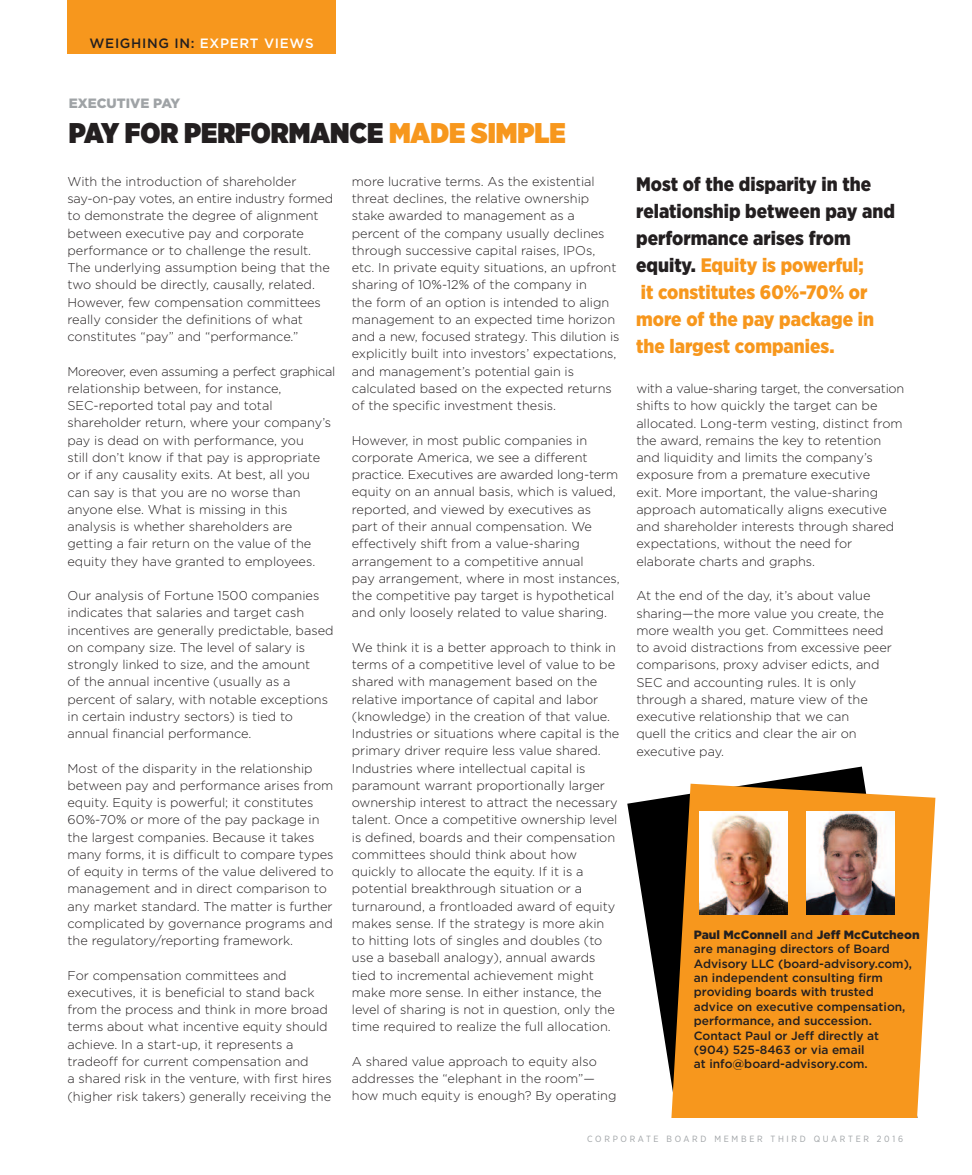
<style>
.page{position:relative;width:972px;height:1175px;background:#fff}
.page>*{position:absolute;margin:0;border:0;box-sizing:border-box;transform-origin:0 0}
.t1{font:900 28.5px "Gotham Narrow";color:#231f20}
.t2{font:900 19.5px/27px "Gotham Narrow";color:#f7971d}
.t3{font:500 13.5px "Gotham";letter-spacing:.05em;color:#231f20}
.t4{font:900 13.5px "Gotham";color:#9fa3a6}
.t5{font:300 12.75px/17.2px "Gotham";color:#231f20}
.t6{font:500 12px/14.4px "Gotham";color:#231f20}
.t7{font:9px "Gotham Narrow";letter-spacing:.3em;color:#9fa3a6}
.s1{color:#fff}
.s2{color:#f7971d}
.s3{color:#231f20}
.s4{font-weight:900}
</style>
<div class="page">
<svg style="left:627px;top:766px;width:238px;height:301px"></svg>
<svg style="left:669px;top:783px;width:266px;height:335px;background:#e79329"></svg>
<div style="left:68px;top:0;width:268px;height:54px;background:#f7971d"></div>
<img style="left:700px;top:811px;width:88px;height:103px">
<img style="left:806px;top:811px;width:88px;height:103px">
<p class="t3" style="left:90px;top:39px;width:226px">WEIGHING IN: <span class="s1">EXPERT VIEWS</span></p>
<p class="t4" style="left:69px;top:99px;width:113px">EXECUTIVE PAY</p>
<h1 class="t1" style="left:69px;top:123px;width:498px">PAY FOR PERFORMANCE <span class="s2">MADE SIMPLE</span></h1>
<p class="t5" style="left:67px;top:174px;width:267px">With the introduction of shareholder say-on-pay votes, an entire industry formed to demonstrate the degree of alignment between executive pay and corporate performance or to challenge the result.<br>The underlying assumption being that the two should be directly, causally, related.<br>However, few compensation committees really consider the definitions of what constitutes “pay” and “performance.”</p>
<p class="t5" style="left:67px;top:363px;width:269px">Moreover, even assuming a perfect graphical relationship between, for instance, SEC-reported total pay and total shareholder return, where your company’s pay is dead on with performance, you<br>still don’t know if that pay is appropriate or if any causality exits. At best, all you can say is that you are no worse than anyone else. What is missing in this analysis is whether shareholders are getting a fair return on the value of the equity they have granted to employees.</p>
<p class="t5" style="left:67px;top:588px;width:268px">Our analysis of Fortune 1500 companies indicates that salaries and target cash incentives are generally predictable, based on company size. The level of salary is strongly linked to size, and the amount<br>of the annual incentive (usually as a percent of salary, with notable exceptions in certain industry sectors) is tied to annual financial performance.</p>
<p class="t5" style="left:67px;top:760px;width:268px">Most of the disparity in the relationship between pay and performance arises from equity. Equity is powerful; it constitutes 60%-70% or more of the pay package in the largest companies. Because it takes many forms, it is difficult to compare types of equity in terms of the value delivered to management and in direct comparison to any market standard. The matter is further complicated by governance programs and the regulatory/reporting framework.</p>
<p class="t5" style="left:67px;top:967px;width:266px">For compensation committees and executives, it is beneficial to stand back from the process and think in more broad terms about what incentive equity should achieve. In a start-up, it represents a tradeoff for current compensation and<br>a shared risk in the venture, with first hires (higher risk takers) generally receiving the</p>
<p class="t5" style="left:352px;top:174px;width:269px">more lucrative terms. As the existential threat declines, the relative ownership stake awarded to management as a percent of the company usually declines through successive capital raises, IPOs, etc. In private equity situations, an upfront sharing of 10%-12% of the company in<br>the form of an option is intended to align management to an expected time horizon and a new, focused strategy. This dilution is explicitly built into investors’ expectations, and management’s potential gain is calculated based on the expected returns of the specific investment thesis.</p>
<p class="t5" style="left:352px;top:432px;width:269px">However, in most public companies in corporate America, we see a different practice. Executives are awarded long-term equity on an annual basis, which is valued, reported, and viewed by executives as part of their annual compensation. We effectively shift from a value-sharing arrangement to a competitive annual<br>pay arrangement, where in most instances, the competitive pay target is hypothetical and only loosely related to value sharing.</p>
<p class="t5" style="left:352px;top:639px;width:269px">We think it is a better approach to think in terms of a competitive level of value to be shared with management based on the relative importance of capital and labor (knowledge) in the creation of that value.<br>Industries or situations where capital is the primary driver require less value shared.<br>Industries where intellectual capital is paramount warrant proportionally larger ownership interest to attract the necessary talent. Once a competitive ownership level is defined, boards and their compensation committees should think about how quickly to allocate the equity. If it is a potential breakthrough situation or a turnaround, a frontloaded award of equity makes sense. If the strategy is more akin to hitting lots of singles and doubles (to use a baseball analogy), annual awards tied to incremental achievement might make more sense. In either instance, the level of sharing is not in question, only the time required to realize the full allocation.</p>
<p class="t5" style="left:352px;top:1053px;width:266px">A shared value approach to equity also addresses the “elephant in the room”— how much equity is enough? By operating</p>
<h2 class="t2" style="left:636px;top:172px;width:260px"><span class="s3">Most of the disparity in the relationship between pay and performance arises from equity.</span> Equity is powerful;<br>it constitutes 60%-70% or more of the pay package in the largest companies.</h2>
<p class="t5" style="left:636px;top:381px;width:270px">with a value-sharing target, the conversation shifts to how quickly the target can be allocated. Long-term vesting, distinct from the award, remains the key to retention and liquidity and limits the company’s exposure from a premature executive<br>exit. More important, the value-sharing approach automatically aligns executive and shareholder interests through shared expectations, without the need for elaborate charts and graphs.</p>
<p class="t5" style="left:636px;top:588px;width:257px">At the end of the day, it’s about value sharing—the more value you create, the more wealth you get. Committees need to avoid distractions from excessive peer comparisons, proxy adviser edicts, and SEC and accounting rules. It is only through a shared, mature view of the executive relationship that we can<br>quell the critics and clear the air on executive pay.</p>
<p class="t6" style="left:694px;top:928px;width:227px"><span class="s4">Paul McConnell</span> and <span class="s4">Jeff McCutcheon </span>are managing directors of Board<br>Advisory LLC (board-advisory.com), an independent consulting firm providing boards with trusted<br>advice on executive compensation, performance, and succession.<br>Contact Paul or Jeff directly at<br>(904) 525-8463 or via email<br>at info@board-advisory.com.</p>
<p class="t7" style="left:587px;top:1135px;width:317px">CORPORATE BOARD MEMBER THIRD QUARTER 2016</p>
</div>
